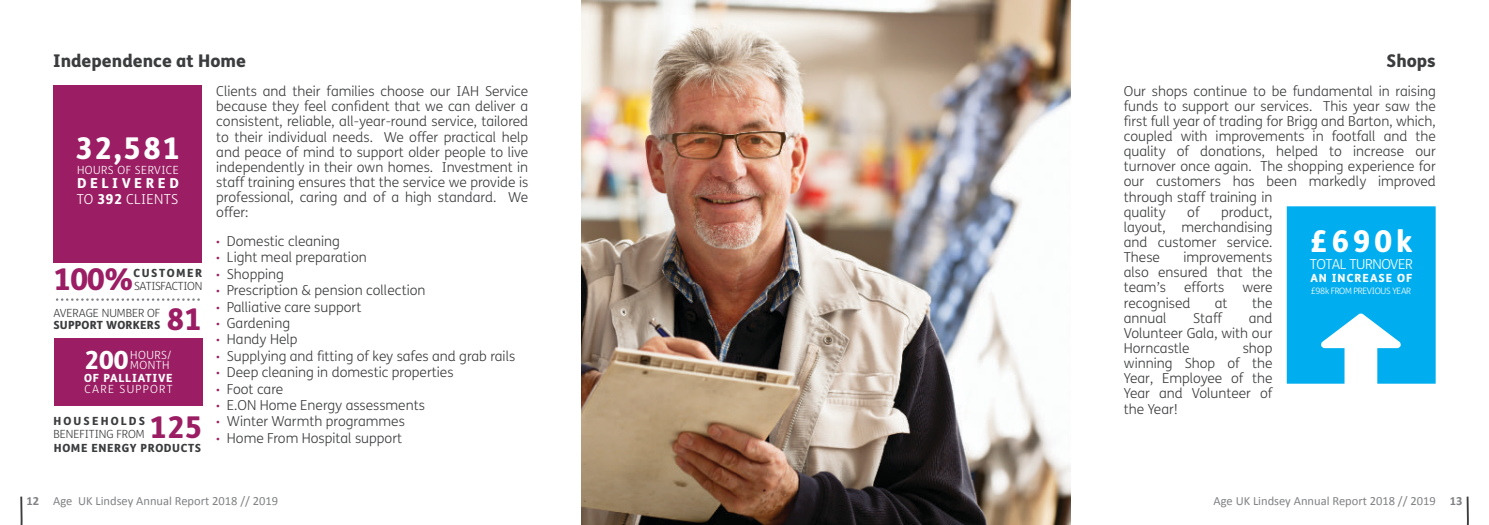
<style>
.page{position:relative;width:1489px;height:525px;background:#fff}
.page>*{position:absolute;margin:0;border:0;box-sizing:border-box;transform-origin:0 0}
.t1{font:800 30px "FS Me";letter-spacing:.095em;color:#fff}
.t2{font:800 30px "FS Me";color:#9b1e64}
.t3{font:800 25px "FS Me";color:#fff}
.t4{font:800 17.5px "FS Me";color:#3b3c3e}
.t5{font:300 13.75px/15.1px "FS Me";color:#3b3c3e;text-align:justify}
.t6{font:800 13.75px/15.5px "FS Me";letter-spacing:.255em;color:#fff}
.t7{font:300 13.75px "FS Me";letter-spacing:-.025em;color:#fff}
.t8{font:12.5px "Calibri";color:#808285}
.t9{font:300 11.25px "FS Me";color:#3b3c3e}
.t10{font:300 11.25px/10px "FS Me";letter-spacing:.045em;color:#fff}
.t11{font:800 11.25px "FS Me";letter-spacing:.05em;color:#3b3c3e}
.t12{font:800 11.25px "FS Me";letter-spacing:.015em;color:#3b3c3e}
.t13{font:800 11.25px "FS Me";letter-spacing:.07em;color:#fff}
.t14{font:300 11.25px "FS Me";letter-spacing:-.025em;color:#3b3c3e}
.t15{font:800 11.25px "FS Me";letter-spacing:.09em;color:#fff}
.t16{font:300 11.25px "FS Me";letter-spacing:.12em;color:#fff}
.t17{font:800 11.25px "FS Me";letter-spacing:.19em;color:#3b3c3e}
.t18{font:800 11.25px "FS Me";letter-spacing:.135em;color:#3b3c3e}
.t19{font:300 8.75px "FS Me";letter-spacing:-.03em;color:#fff}
.s1{font-weight:300}
.s2{font-size:11.25px;color:#9b1e64}
.s3{font-weight:700}
</style>
<div class="page">
<svg style="left:20px;top:496px;width:3px;height:28px"></svg>
<div style="left:53px;top:85px;width:149px;height:177px;background:#9b1e64"></div>
<div style="left:54px;top:338px;width:149px;height:68px;background:#9b1e64"></div>
<svg style="left:57px;top:298px;width:143px;height:2px"></svg>
<img style="left:581px;top:0;width:156px;height:524px">
<svg style="left:1466px;top:496px;width:3px;height:28px"></svg>
<svg style="left:1286px;top:206px;width:149px;height:177px;background:#1cb7f0"></svg>
<img style="left:737px;top:0;width:333px;height:524px">
<p class="t4" style="left:53px;top:53px;width:194px">Independence at Home</p>
<h1 class="t1" style="left:75px;top:136px;width:106px">32,581</h1>
<p class="t10" style="left:77px;top:166px;width:103px">HOURS OF SERVICE</p>
<p class="t6" style="left:77px;top:177px;width:104px">DELIVERED<br><span class="s1">TO</span> 392 <span class="s1">CLIENTS</span></p>
<h1 class="t2" style="left:53px;top:267px;width:82px">100%</h1>
<p class="t18" style="left:133px;top:269px;width:70px">CUSTOMER</p>
<p class="t14" style="left:134px;top:281px;width:70px">SATISFACTION</p>
<h1 class="t2" style="left:166px;top:307px;width:37px">81</h1>
<p class="t9" style="left:53px;top:308px;width:108px">AVERAGE NUMBER OF</p>
<p class="t12" style="left:53px;top:321px;width:108px">SUPPORT WORKERS</p>
<h2 class="t3" style="left:84px;top:350px;width:46px">200</h2>
<p class="t10" style="left:130px;top:351px;width:42px">HOURS/<br>MONTH</p>
<p class="t13" style="left:84px;top:373px;width:90px">OF PALLIATIVE</p>
<p class="t16" style="left:84px;top:384px;width:90px">CARE SUPPORT</p>
<h1 class="t2" style="left:149px;top:415px;width:54px">125</h1>
<p class="t17" style="left:53px;top:416px;width:93px">HOUSEHOLDS</p>
<p class="t9" style="left:53px;top:429px;width:93px">BENEFITING FROM</p>
<p class="t11" style="left:54px;top:443px;width:149px">HOME ENERGY PRODUCTS</p>
<p class="t5" style="left:216px;top:85px;width:313px">Clients and their families choose our IAH Service because they feel confident that we can deliver a consistent, reliable, all-year-round service, tailored to their individual needs. We offer practical help and peace of mind to support older people to live independently in their own homes. Investment in staff training ensures that the service we provide is professional, caring and of a high standard. We offer:</p>
<p class="t5" style="left:216px;top:235px;width:125px"><span class="s2">•</span> Domestic cleaning</p>
<p class="t5" style="left:216px;top:251px;width:152px"><span class="s2">•</span> Light meal preparation</p>
<p class="t5" style="left:216px;top:268px;width:69px"><span class="s2">•</span> Shopping</p>
<p class="t5" style="left:216px;top:284px;width:211px"><span class="s2">•</span> Prescription &amp; pension collection</p>
<p class="t5" style="left:216px;top:300px;width:147px"><span class="s2">•</span> Palliative care support</p>
<p class="t5" style="left:216px;top:317px;width:75px"><span class="s2">•</span> Gardening</p>
<p class="t5" style="left:216px;top:333px;width:83px"><span class="s2">•</span> Handy Help</p>
<p class="t5" style="left:216px;top:349px;width:300px"><span class="s2">•</span> Supplying and fitting of key safes and grab rails</p>
<p class="t5" style="left:216px;top:366px;width:239px"><span class="s2">•</span> Deep cleaning in domestic properties</p>
<p class="t5" style="left:216px;top:382px;width:69px"><span class="s2">•</span> Foot care</p>
<p class="t5" style="left:216px;top:399px;width:210px"><span class="s2">•</span> E.ON Home Energy assessments</p>
<p class="t5" style="left:216px;top:415px;width:190px"><span class="s2">•</span> Winter Warmth programmes</p>
<p class="t5" style="left:216px;top:431px;width:187px"><span class="s2">•</span> Home From Hospital support</p>
<p class="t8" style="left:27px;top:495px;width:253px"><span class="s3">12</span> Age UK Lindsey Annual Report 2018 // 2019</p>
<p class="t4" style="left:1386px;top:53px;width:51px">Shops</p>
<p class="t5" style="left:1123px;top:84px;width:313px;text-align:left">Our shops continue to be fundamental in raising funds to support our services. This year saw the first full year of trading for Brigg and Barton, which, coupled with improvements in footfall and the quality of donations, helped to increase our turnover once again. The shopping experience for our customers has been markedly improved through staff training in<br>quality</p>
<p class="t5" style="left:1187px;top:205px;width:14px">of</p>
<p class="t5" style="left:1123px;top:205px;width:150px;text-indent:97px">product, layout, merchandising and customer service.<br>These</p>
<h1 class="t1" style="left:1309px;top:230px;width:104px">£690k</h1>
<p class="t7" style="left:1309px;top:258px;width:104px">TOTAL TURNOVER</p>
<p class="t15" style="left:1310px;top:274px;width:103px">AN INCREASE OF</p>
<p class="t19" style="left:1310px;top:287px;width:102px">£98k FROM PREVIOUS YEAR</p>
<p class="t5" style="left:1123px;top:251px;width:150px;text-indent:60px">improvements also ensured that the team’s</p>
<p class="t5" style="left:1183px;top:281px;width:42px">efforts</p>
<p class="t5" style="left:1242px;top:281px;width:32px">were</p>
<p class="t5" style="left:1123px;top:296px;width:68px">recognised</p>
<p class="t5" style="left:1214px;top:296px;width:14px">at</p>
<p class="t5" style="left:1251px;top:296px;width:22px">the</p>
<p class="t5" style="left:1123px;top:311px;width:44px">annual</p>
<p class="t5" style="left:1193px;top:311px;width:30px">Staff</p>
<p class="t5" style="left:1123px;top:311px;width:150px;text-indent:125px">and Volunteer Gala, with our Horncastle</p>
<p class="t5" style="left:1123px;top:342px;width:150px;text-indent:119px">shop winning Shop of the Year, Employee of the Year and Volunteer of the Year!</p>
<p class="t8" style="left:1213px;top:495px;width:250px">Age UK Lindsey Annual Report 2018 // 2019 <span class="s3">13</span></p>
</div>
